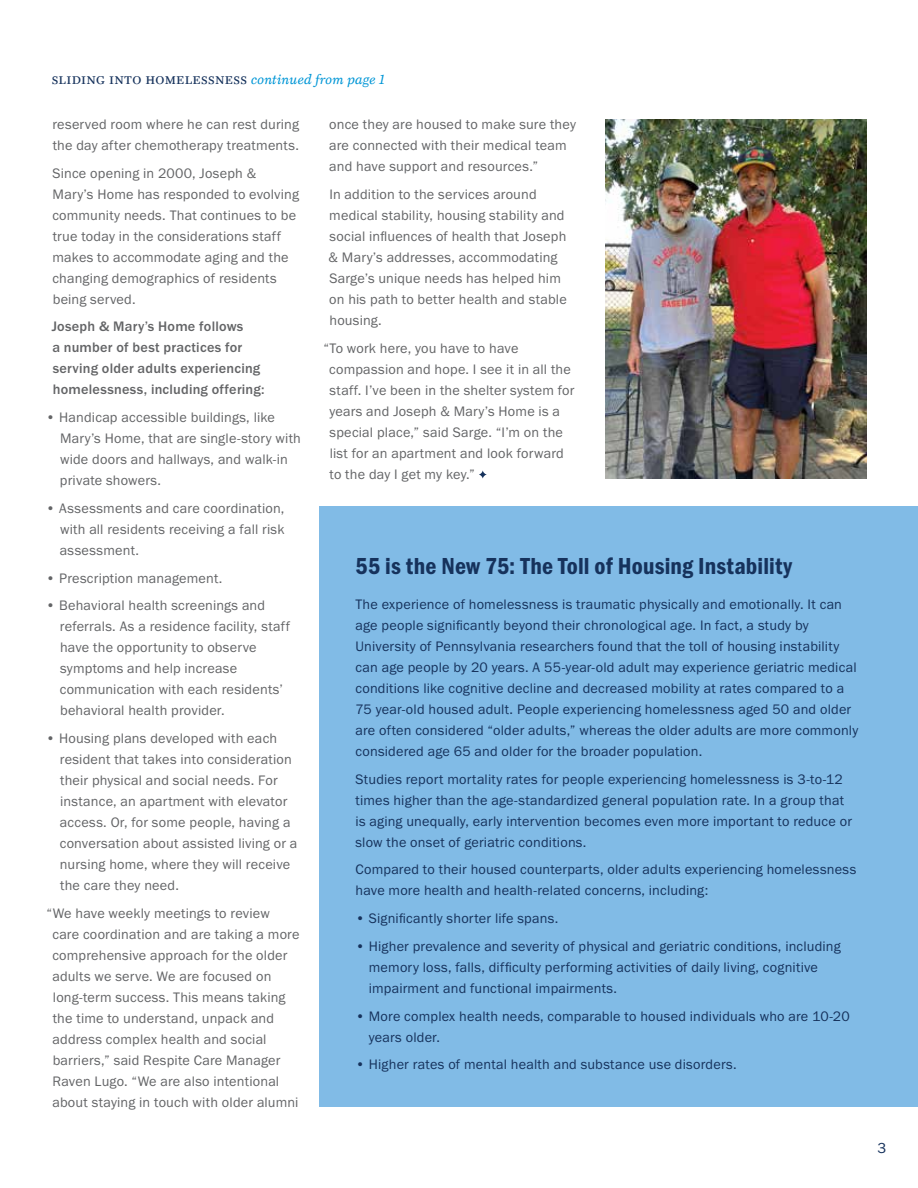
<style>
.page{position:relative;width:918px;height:1188px;background:#fff}
.page>*{position:absolute;margin:0;border:0;box-sizing:border-box;transform-origin:0 0}
.t1{font:24px "Franklin Gothic URW Con Dem";letter-spacing:.005em;color:#16325c}
.t2{font:15px "Mt.Augustine Small Caps";letter-spacing:.025em;color:#16325c}
.t3{font:15px "Franklin Gothic URW Boo";color:#16325c}
.t4{font:14.25px/21px "Franklin Gothic URW Boo";letter-spacing:.015em;color:#636466}
.t5{font:14.25px/21px "Franklin Gothic URW Boo";letter-spacing:.015em;color:#16325c}
.t6{font:500 14.25px/21px "Franklin Gothic URW";letter-spacing:.015em;color:#636466}
.s1{font-family:"Mt.Augustine";font-style:italic;font-size:13.5px;color:#0096d6}
</style>
<div class="page">
<div style="left:320px;top:506px;width:598px;height:601px;background:#81bbe6"></div>
<svg style="left:479px;top:471px;width:8px;height:7px"></svg>
<img style="left:606px;top:119px;width:260px;height:359px">
<p class="t2" style="left:52px;top:71px;width:335px">sliding into homelessness <span class="s1">continued from page 1</span></p>
<p class="t4" style="left:52px;top:113px;width:248px">reserved room where he can rest during the day after chemotherapy treatments.</p>
<p class="t4" style="left:52px;top:162px;width:248px">Since opening in 2000, Joseph &amp;<br>Mary’s Home has responded to evolving community needs. That continues to be true today in the considerations staff makes to accommodate aging and the changing demographics of residents being served.</p>
<p class="t6" style="left:52px;top:316px;width:214px">Joseph &amp; Mary’s Home follows<br>a number of best practices for serving older adults experiencing homelessness, including offering:</p>
<p class="t4" style="left:60px;top:407px;width:243px;text-indent:-14px">• Handicap accessible buildings, like Mary’s Home, that are single-story with wide doors and hallways, and walk-in private showers.</p>
<p class="t4" style="left:60px;top:497px;width:226px;text-align:justify;text-indent:-14px">• Assessments and care coordination, with all residents receiving a fall risk assessment.</p>
<p class="t4" style="left:46px;top:567px;width:178px">• Prescription management.</p>
<p class="t4" style="left:60px;top:595px;width:232px;text-indent:-14px">• Behavioral health screenings and referrals. As a residence facility, staff have the opportunity to observe symptoms and help increase communication with each residents’ behavioral health provider.</p>
<p class="t4" style="left:60px;top:728px;width:239px;text-indent:-14px">• Housing plans developed with each resident that takes into consideration their physical and social needs. For instance, an apartment with elevator access. Or, for some people, having a conversation about assisted living or a nursing home, where they will receive the care they need.</p>
<p class="t4" style="left:52px;top:902px;width:249px;text-indent:-6px">“We have weekly meetings to review care coordination and are taking a more comprehensive approach for the older adults we serve. We are focused on long-term success. This means taking the time to understand, unpack and address complex health and social barriers,” said Respite Care Manager Raven Lugo. “We are also intentional about staying in touch with older alumni</p>
<p class="t4" style="left:329px;top:114px;width:248px">once they are housed to make sure they are connected with their medical team and have support and resources.”</p>
<p class="t4" style="left:329px;top:183px;width:240px">In addition to the services around medical stability, housing stability and social influences of health that Joseph &amp; Mary’s addresses, accommodating Sarge’s unique needs has helped him on his path to better health and stable housing.</p>
<p class="t4" style="left:329px;top:337px;width:247px;text-indent:-6px">“To work here, you have to have compassion and hope. I see it in all the staff. I’ve been in the shelter system for years and Joseph &amp; Mary’s Home is a special place,” said Sarge. “I’m on the list for an apartment and look forward to the day I get my key.”</p>
<h1 class="t1" style="left:356px;top:550px;width:438px">55 is the New 75: The Toll of Housing Instability</h1>
<p class="t5" style="left:356px;top:593px;width:504px">The experience of homelessness is traumatic physically and emotionally. It can age people significantly beyond their chronological age. In fact, a study by University of Pennsylvania researchers found that the toll of housing instability can age people by 20 years. A 55-year-old adult may experience geriatric medical conditions like cognitive decline and decreased mobility at rates compared to a 75 year-old housed adult. People experiencing homelessness aged 50 and older are often considered “older adults,” whereas the older adults are more commonly considered age 65 and older for the broader population.</p>
<p class="t5" style="left:356px;top:768px;width:498px">Studies report mortality rates for people experiencing homelessness is 3-to-12 times higher than the age-standardized general population rate. In a group that is aging unequally, early intervention becomes even more important to reduce or slow the onset of geriatric conditions.</p>
<p class="t5" style="left:356px;top:859px;width:502px">Compared to their housed counterparts, older adults experiencing homelessness have more health and health-related concerns, including:</p>
<p class="t5" style="left:356px;top:908px;width:204px">• Significantly shorter life spans.</p>
<p class="t5" style="left:369px;top:935px;width:473px;text-indent:-13px">• Higher prevalence and severity of physical and geriatric conditions, including memory loss, falls, difficulty performing activities of daily living, cognitive impairment and functional impairments.</p>
<p class="t5" style="left:369px;top:1005px;width:482px;text-indent:-13px">• More complex health needs, comparable to housed individuals who are 10-20 years older.</p>
<p class="t5" style="left:356px;top:1054px;width:383px">• Higher rates of mental health and substance use disorders.</p>
<p class="t3" style="left:878px;top:1139px;width:10px">3</p>
</div>
